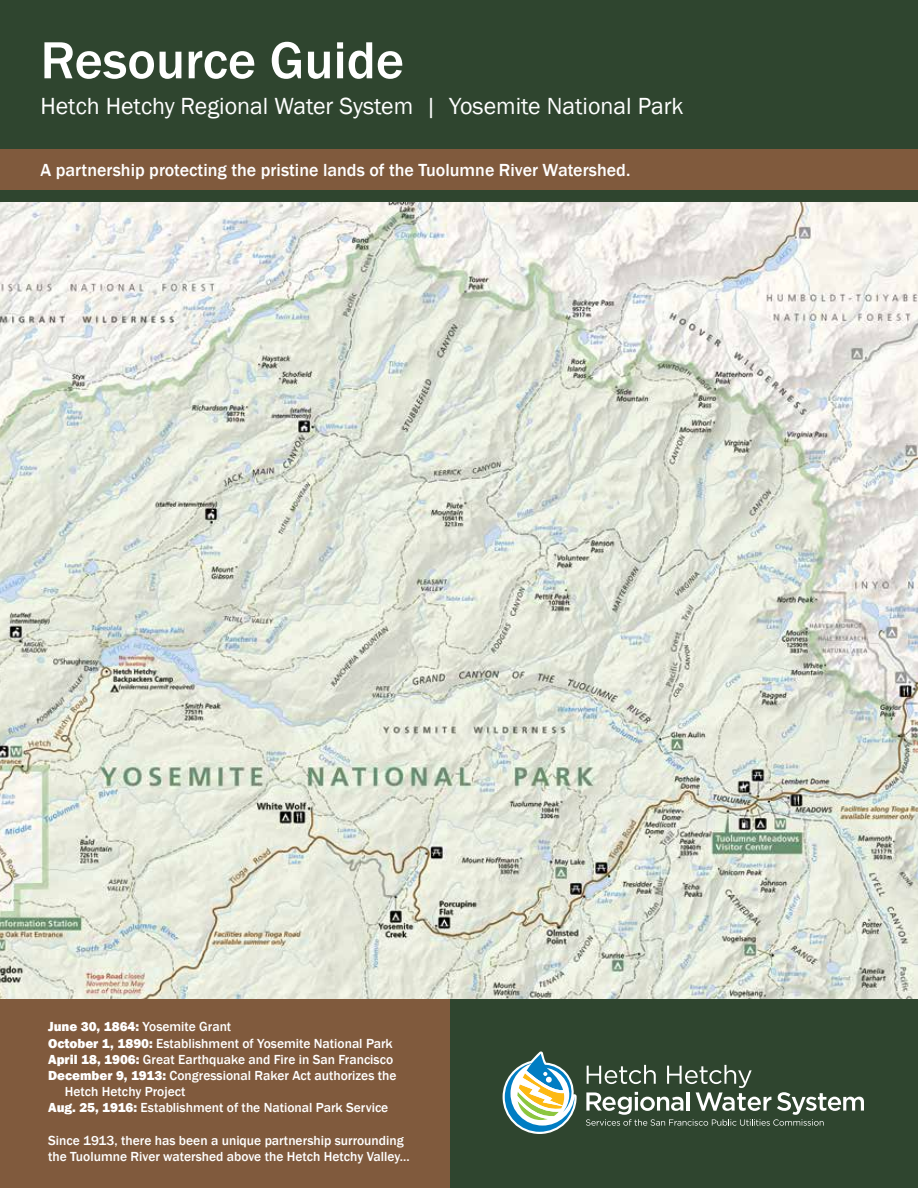
<style>
.page{position:relative;width:918px;height:1188px;background:#fff}
.page>*{position:absolute;margin:0;border:0;box-sizing:border-box;transform-origin:0 0}
.t1{font:500 54px "Franklin Gothic";color:#fff}
.t2{font:24px "Franklin Gothic";color:#fff}
.t3{font:500 18px "Franklin Gothic";color:#fff}
.t4{font:500 13.5px/16.2px "Franklin Gothic";color:#fff}
.s1{font-weight:800}
</style>
<div class="page">
<img style="left:0;top:202px;width:918px;height:797px">
<div style="left:0;top:0;width:918px;height:202px;background:#2f452f"></div>
<div style="left:0;top:999px;width:918px;height:189px;background:#2f452f"></div>
<div style="left:0;top:149px;width:918px;height:41px;background:#805a3d"></div>
<svg style="left:503px;top:1051px;width:74px;height:83px"></svg>
<svg style="left:586px;top:1065px;width:278px;height:61px"></svg>
<div style="left:0;top:999px;width:450px;height:189px;background:#805a3d"></div>
<h1 class="t1" style="left:40px;top:27px;width:365px">Resource Guide</h1>
<h2 class="t2" style="left:40px;top:91px;width:645px">Hetch Hetchy Regional Water System | Yosemite National Park</h2>
<h3 class="t3" style="left:40px;top:158px;width:591px">A partnership protecting the pristine lands of the Tuolumne River Watershed.</h3>
<p class="t4" style="left:48px;top:1019px;width:185px"><span class="s1">June 30, 1864:</span> Yosemite Grant</p>
<p class="t4" style="left:48px;top:1035px;width:346px"><span class="s1">October 1, 1890:</span> Establishment of Yosemite National Park</p>
<p class="t4" style="left:48px;top:1051px;width:347px"><span class="s1">April 18, 1906:</span> Great Earthquake and Fire in San Francisco</p>
<p class="t4" style="left:48px;top:1068px;width:350px"><span class="s1">December 9, 1913:</span> Congressional Raker Act authorizes the</p>
<p class="t4" style="left:65px;top:1084px;width:122px">Hetch Hetchy Project</p>
<p class="t4" style="left:48px;top:1100px;width:342px"><span class="s1">Aug. 25, 1916:</span> Establishment of the National Park Service</p>
<p class="t4" style="left:48px;top:1132px;width:363px">Since 1913, there has been a unique partnership surrounding the Tuolumne River watershed above the Hetch Hetchy Valley...</p>
</div>
